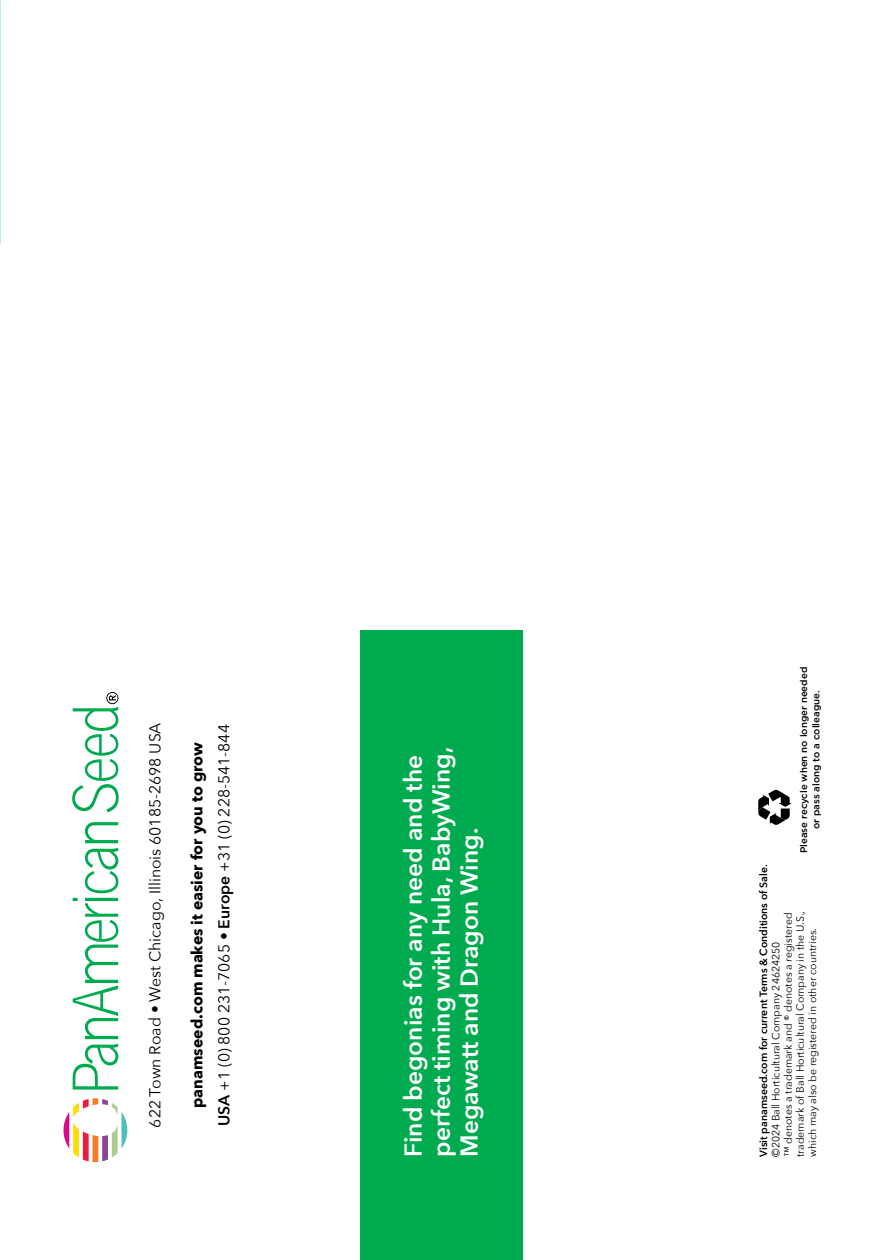
<style>
.page{position:relative;width:882px;height:1260px;background:#fff}
.page>*{position:absolute;margin:0;border:0;box-sizing:border-box;transform-origin:0 0}
.t1{font:600 24.5px/28px "Avenir Next";color:#fff}
.t2{font:700 15.75px/27.1px "Avenir Next";color:#000;text-align:center}
.t3{font:15.75px "Avenir Next";color:#000}
.t4{font:10.5px/12.2px "Avenir Next";color:#000}
.t5{font:600 10.5px "Avenir Next";color:#000}
.t6{font:500 9.62px/12.2px "Gotham";color:#000;text-align:center}
.s1{font-weight:600}
.s2{font-weight:400}
</style>
<div class="page">
<svg style="left:73px;top:822px;width:45px;height:268px"></svg>
<svg style="left:64px;top:1098px;width:63px;height:64px"></svg>
<svg style="left:72px;top:692px;width:47px;height:120px"></svg>
<div style="left:360px;top:630px;width:163px;height:630px;background:#00ab4f"></div>
<svg style="left:758px;top:790px;width:34px;height:35px"></svg>
<h2 class="t3" style="left:142px;top:1128px;width:407px;rotate:-90deg">622 Town Road • West Chicago, Illinois 60185-2698 USA</h2>
<h2 class="t2" style="left:183px;top:1126px;width:403px;rotate:-90deg">panamseed.com makes it easier for you to grow<br><span class="s1">USA</span> <span class="s2">+1 (0) 800 231-7065 •</span> <span class="s1">Europe</span> <span class="s2">+31 (0) 228-541-844</span></h2>
<h1 class="t1" style="left:399px;top:1157px;width:411px;rotate:-90deg">Find begonias for any need and the perfect timing with Hula, BabyWing,<br>Megawatt and Dragon Wing.</h1>
<p class="t6" style="left:798px;top:853px;width:188px;rotate:-90deg">Please recycle when no longer needed or pass along to a colleague.</p>
<p class="t5" style="left:755px;top:1157px;width:294px;rotate:-90deg">Visit panamseed.com for current Terms &amp; Conditions of Sale.</p>
<p class="t4" style="left:769px;top:1157px;width:248px;rotate:-90deg">©2024 Ball Horticultural Company 24624250<br>™ denotes a trademark and ® denotes a registered trademark of Ball Horticultural Company in the U.S., which may also be registered in other countries.</p>
</div>
